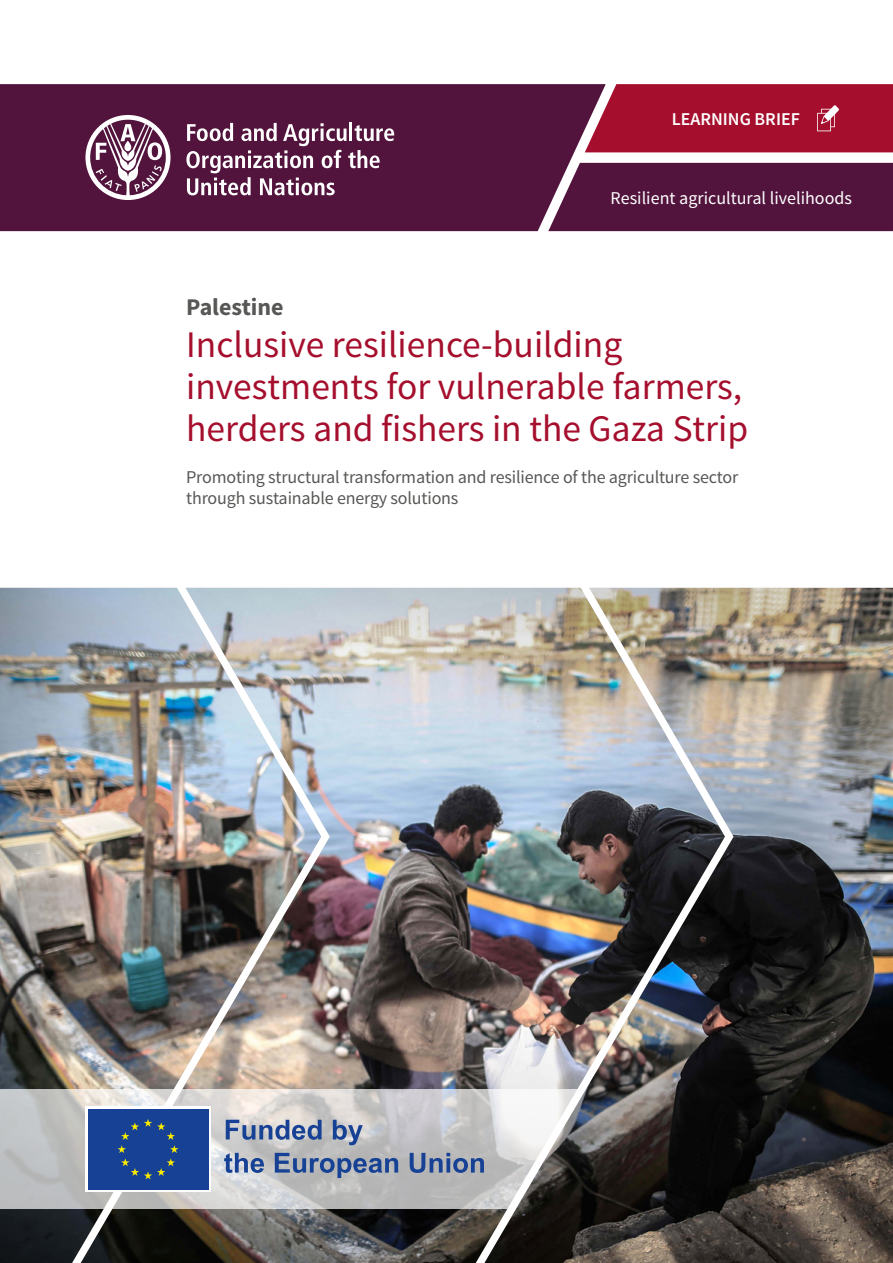
<style>
.page{position:relative;width:893px;height:1263px;background:#fff}
.page>*{position:absolute;margin:0;border:0;box-sizing:border-box;transform-origin:0 0}
.t1{font:37.5px/42px "Source Sans Pro";color:#a50f2d}
.t2{font:700 24px "Source Sans Pro";color:#575756}
.t3{font:18px/21px "Source Sans Pro";letter-spacing:-.01em;color:#575756}
.t4{font:18px "Source Sans Pro";color:#fff}
.t5{font:600 18px "Source Sans Pro";color:#fff}
</style>
<div class="page">
<img style="left:0;top:588px;width:81px;height:675px">
<img style="left:81px;top:588px;width:403px;height:675px">
<svg style="left:0;top:1090px;width:484px;height:119px;background:#c7c7c7"></svg>
<svg style="left:85px;top:1107px;width:126px;height:85px"></svg>
<div style="left:88px;top:1109px;width:120px;height:80px;background:#164194"></div>
<svg style="left:118px;top:1119px;width:60px;height:60px"></svg>
<svg style="left:226px;top:1120px;width:96px;height:20px;background:#8595b7"></svg>
<svg style="left:333px;top:1120px;width:30px;height:25px"></svg>
<svg style="left:224px;top:1153px;width:40px;height:20px"></svg>
<svg style="left:275px;top:1153px;width:123px;height:25px;background:#8290ac"></svg>
<svg style="left:410px;top:1153px;width:74px;height:20px"></svg>
<img style="left:484px;top:588px;width:409px;height:675px">
<div style="left:0;top:84px;width:606px;height:147px;background:#52143d"></div>
<div style="left:548px;top:163px;width:345px;height:68px;background:#52143d"></div>
<svg style="left:85px;top:115px;width:86px;height:85px"></svg>
<svg style="left:186px;top:123px;width:208px;height:72px"></svg>
<svg style="left:585px;top:84px;width:308px;height:68px;background:#a61835"></svg>
<p class="t5" style="left:672px;top:108px;width:129px">LEARNING BRIEF</p>
<p class="t4" style="left:611px;top:187px;width:243px">Resilient agricultural livelihoods</p>
<h2 class="t2" style="left:186px;top:291px;width:99px">Palestine</h2>
<h1 class="t1" style="left:186px;top:324px;width:564px">Inclusive resilience-building investments for vulnerable farmers, herders and fishers in the Gaza Strip</h1>
<p class="t3" style="left:186px;top:467px;width:554px">Promoting structural transformation and resilience of the agriculture sector through sustainable energy solutions</p>
</div>
